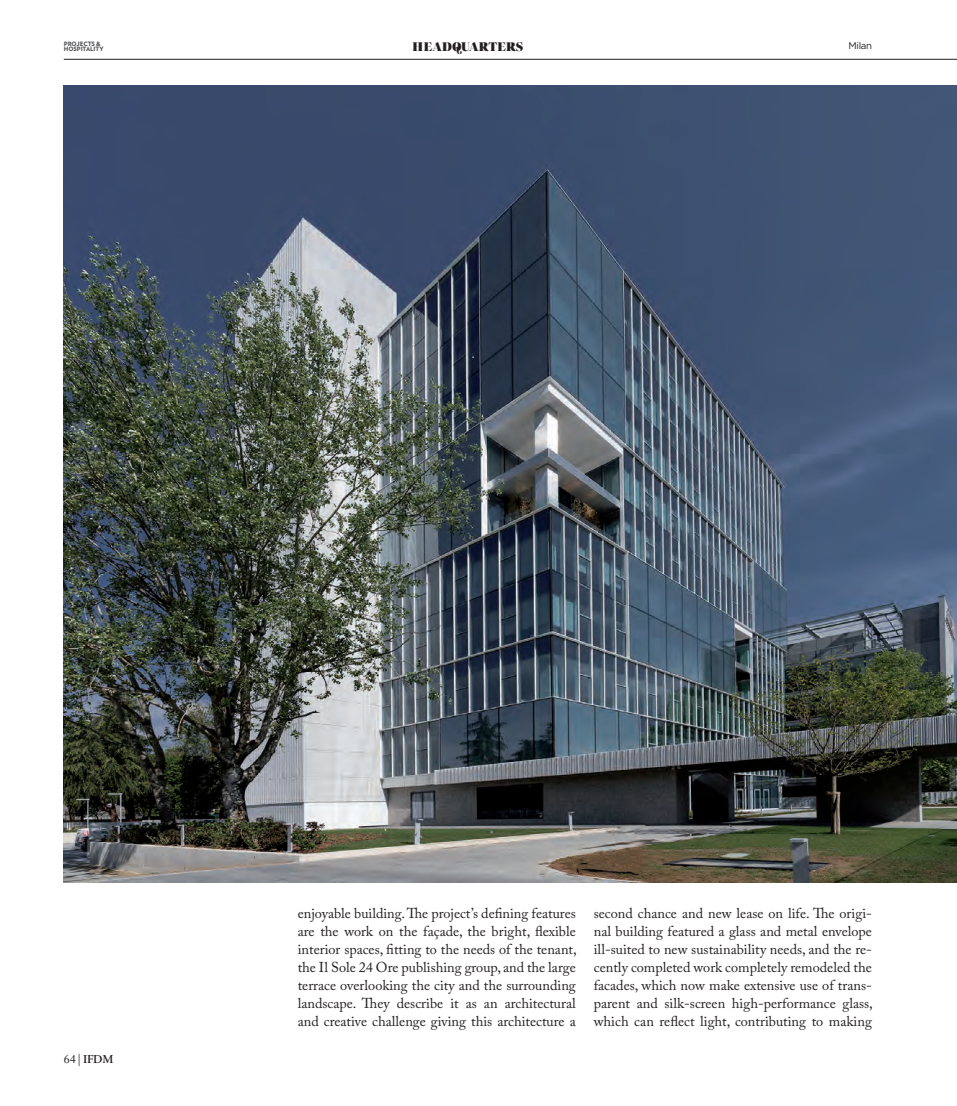
<style>
.page{position:relative;width:957px;height:1106px;background:#fff}
.page>*{position:absolute;margin:0;border:0;box-sizing:border-box;transform-origin:0 0}
.t1{font:14.25px/18px "Adobe Caslon Pro";color:#231f20;text-align:justify}
.t2{font:12.75px "Grumpy Black 72";letter-spacing:.015em;color:#231f20}
.t3{font:600 12px "Adobe Garamond";color:#231f20}
.t4{font:9.6px "Gotham";letter-spacing:-.04em;color:#231f20}
.t5{font:900 6px/5.4px "Verlag";letter-spacing:-.01em;color:#57585a}
.s1{font-family:"Adobe Caslon Pro";font-weight:400}
</style>
<div class="page">
<hr style="left:64px;top:59px;width:893px;height:1px;background:#231f20">
<img style="left:64px;top:85px;width:893px;height:797px">
<p class="t5" style="left:64px;top:41px;width:41px">PROJECTS &amp;<br>HOSPITALITY</p>
<p class="t2" style="left:412px;top:39px;width:112px">HEADQUARTERS</p>
<p class="t4" style="left:848px;top:42px;width:25px">Milan</p>
<p class="t3" style="left:64px;top:1052px;width:51px"><span class="s1">64 |</span>IFDM</p>
<p class="t1" style="left:298px;top:904px;width:280px">enjoyable building. The project’s defining features are the work on the façade, the bright, flexible interior spaces, fitting to the needs of the tenant, the Il Sole 24 Ore publishing group, and the large terrace overlooking the city and the surrounding landscape. They describe it as an architectural and creative challenge giving this architecture a</p>
<p class="t1" style="left:594px;top:904px;width:280px">second chance and new lease on life. The origi&shy;nal building featured a glass and metal envelope ill-suited to new sustainability needs, and the re&shy;cently completed work completely remodeled the facades, which now make extensive use of trans&shy;parent and silk-screen high-performance glass, which can reflect light, contributing to making</p>
</div>
